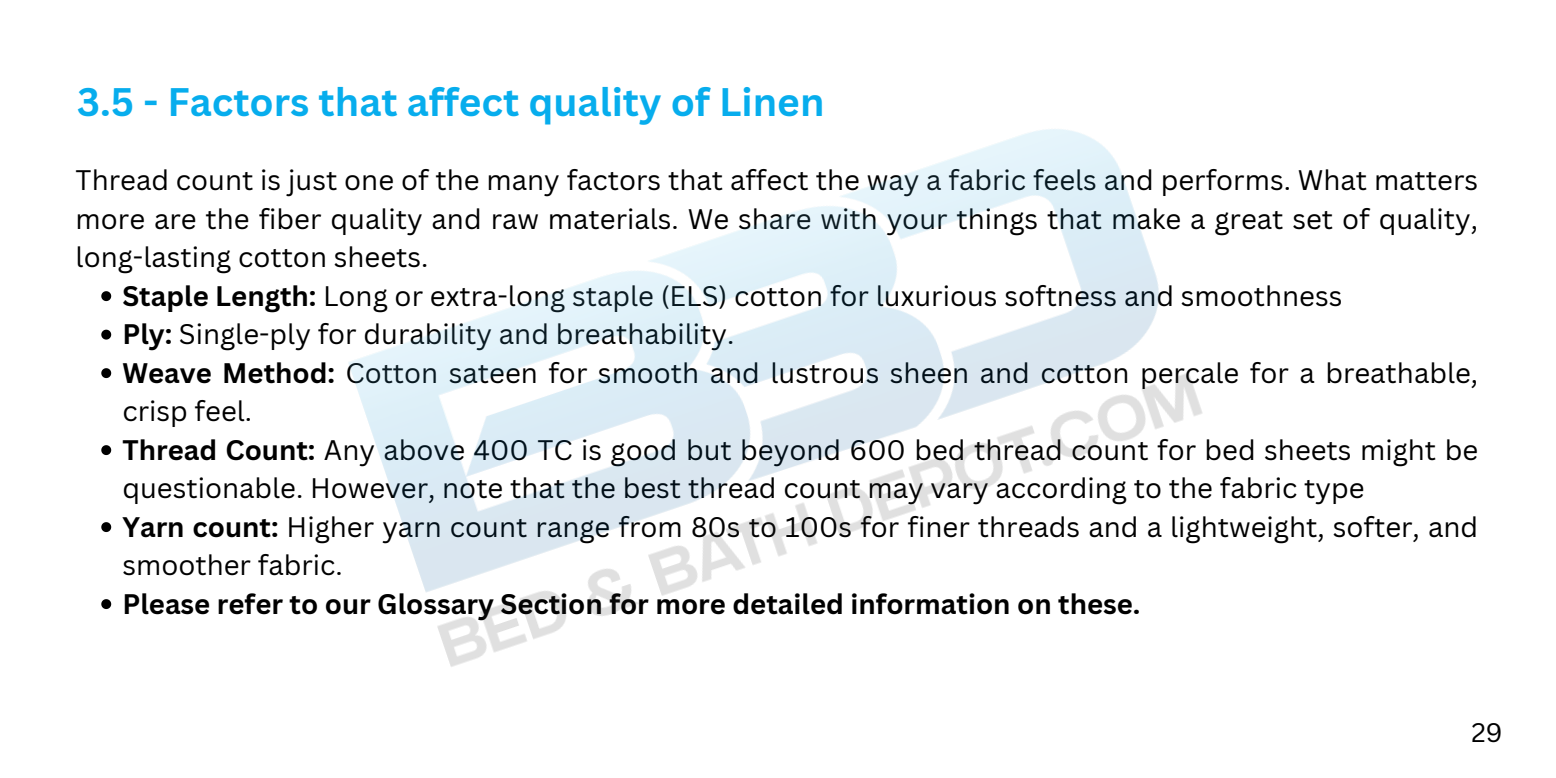
<style>
.page{position:relative;width:1556px;height:778px;background:#fff}
.page>*{position:absolute;margin:0;border:0;box-sizing:border-box;transform-origin:0 0}
.t1{font:700 38.76px "Canva Sans";color:#07aded}
.t2{font:27.51px "Canva Sans";color:#000}
.t3{font:700 27.51px "Canva Sans";color:#000}
.t4{font:26.1px "Canva Sans";color:#000}
.s1{font-weight:700}
</style>
<div class="page">
<svg style="left:101px;top:291px;width:10px;height:10px"></svg>
<svg style="left:101px;top:330px;width:10px;height:9px"></svg>
<svg style="left:101px;top:368px;width:10px;height:10px"></svg>
<svg style="left:101px;top:445px;width:10px;height:10px"></svg>
<svg style="left:101px;top:522px;width:10px;height:10px"></svg>
<svg style="left:101px;top:599px;width:10px;height:10px"></svg>
<img style="left:348px;top:129px;width:855px;height:538px">
<h1 class="t1" style="left:77px;top:74px;width:748px">3.5 - Factors that affect quality of Linen</h1>
<p class="t2" style="left:76px;top:161px;width:1403px">Thread count is just one of the many factors that affect the way a fabric feels and performs. What matters</p>
<p class="t2" style="left:76px;top:199px;width:1403px">more are the fiber quality and raw materials. We share with your things that make a great set of quality,</p>
<p class="t2" style="left:76px;top:238px;width:354px">long-lasting cotton sheets.</p>
<p class="t2" style="left:122px;top:276px;width:1221px"><span class="s1">Staple Length:</span> Long or extra-long staple (ELS) cotton for luxurious softness and smoothness</p>
<p class="t2" style="left:122px;top:315px;width:613px"><span class="s1">Ply:</span> Single-ply for durability and breathability.</p>
<p class="t2" style="left:122px;top:353px;width:1357px"><span class="s1">Weave Method:</span> Cotton sateen for smooth and lustrous sheen and cotton percale for a breathable,</p>
<p class="t2" style="left:122px;top:392px;width:131px">crisp feel.</p>
<p class="t2" style="left:122px;top:430px;width:1357px"><span class="s1">Thread Count:</span> Any above 400 TC is good but beyond 600 bed thread count for bed sheets might be</p>
<p class="t2" style="left:122px;top:469px;width:1243px">questionable. However, note that the best thread count may vary according to the fabric type</p>
<p class="t2" style="left:122px;top:507px;width:1357px"><span class="s1">Yarn count:</span> Higher yarn count range from 80s to 100s for finer threads and a lightweight, softer, and</p>
<p class="t2" style="left:122px;top:546px;width:222px">smoother fabric.</p>
<p class="t3" style="left:122px;top:584px;width:1019px">Please refer to our Glossary Section for more detailed information on these.</p>
<p class="t4" style="left:1471px;top:713px;width:33px">29</p>
</div>
